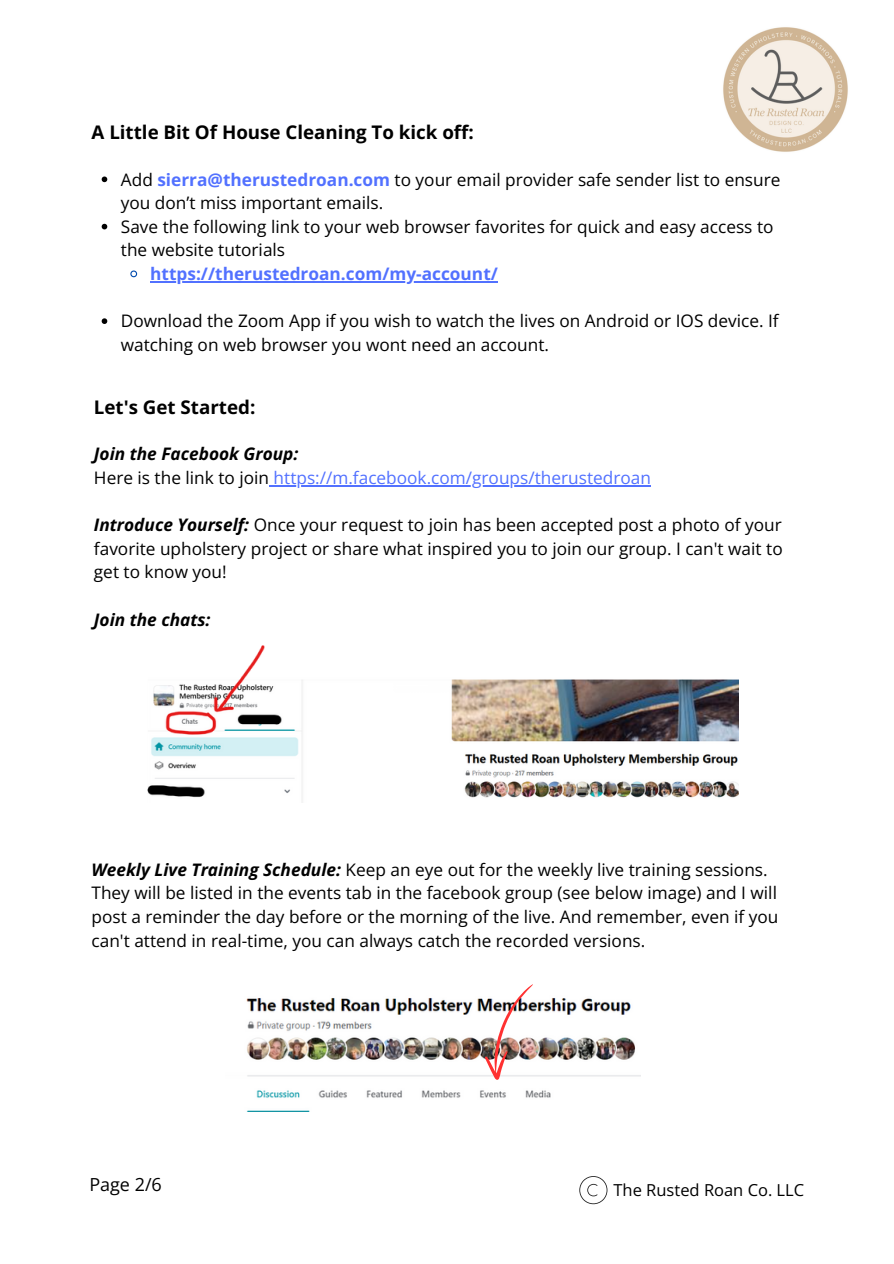
<style>
.page{position:relative;width:894px;height:1264px;background:#fff}
.page>*{position:absolute;margin:0;border:0;box-sizing:border-box;transform-origin:0 0}
.t1{font:700 18.75px "Open Sans";color:#000}
.t2{font:18px "Open Sans";color:#000}
.t3{font:17.25px/23.7px "Open Sans";color:#000}
.t4{font:17.25px/23.7px "Open Sans";color:#5271ff}
.t5{font:700 17.25px "Open Sans";color:#5271ff}
.t6{font:italic 700 17.25px "Open Sans";color:#000}
.t7{font:16.5px "Open Sans";color:#000}
.s1{font-weight:700;color:#5271ff}
.s2{font-weight:700;font-style:italic;color:#000}
.s3{color:#000}
.s4{font-weight:700;font-style:italic}
</style>
<div class="page">
<svg style="left:579px;top:1176px;width:28px;height:28px"></svg>
<img style="left:723px;top:27px;width:125px;height:125px">
<hr style="left:273px;top:485px;width:377px;height:1px;background:#5271ff">
<img style="left:246px;top:998px;width:394px;height:113px">
<img style="left:468px;top:984px;width:88px;height:97px">
<img style="left:147px;top:645px;width:591px;height:158px">
<svg style="left:102px;top:176px;width:5px;height:6px"></svg>
<svg style="left:102px;top:224px;width:5px;height:5px"></svg>
<svg style="left:130px;top:270px;width:8px;height:8px"></svg>
<hr style="left:150px;top:281px;width:348px;height:1px;background:#5271ff">
<svg style="left:102px;top:318px;width:5px;height:6px"></svg>
<p class="t1" style="left:91px;top:119px;width:383px">A Little Bit Of House Cleaning To kick off:</p>
<p class="t3" style="left:121px;top:167px;width:661px">Add <span class="s1">sierra@therustedroan.com</span> to your email provider safe sender list to ensure you don’t miss important emails.</p>
<h1 class="t3" style="left:121px;top:214px;width:654px">Save the following link to your web browser favorites for quick and easy access to the website tutorials</h1>
<h2 class="t5" style="left:150px;top:262px;width:349px">https://therustedroan.com/my-account/</h2>
<h2 class="t3" style="left:121px;top:309px;width:659px">Download the Zoom App if you wish to watch the lives on Android or IOS device. If watching on web browser you wont need an account.</h2>
<p class="t1" style="left:94px;top:394px;width:163px">Let's Get Started:</p>
<h1 class="t4" style="left:94px;top:441px;width:558px"><span class="s2">Join the Facebook Group:<br></span><span class="s3">Here is the link to join</span> https://m.facebook.com/groups/therustedroan</h1>
<p class="t3" style="left:94px;top:512px;width:689px"><span class="s4">Introduce Yourself:</span> Once your request to join has been accepted post a photo of your</p>
<p class="t3" style="left:94px;top:536px;width:690px">favorite upholstery project or share what inspired you to join our group. I can't wait to get to know you!</p>
<p class="t6" style="left:94px;top:607px;width:118px">Join the chats:</p>
<h2 class="t3" style="left:91px;top:857px;width:688px"><span class="s4">Weekly Live Training Schedule:</span> Keep an eye out for the weekly live training sessions.<br>They will be listed in the events tab in the facebook group (see below image) and I will post a reminder the day before or the morning of the live. And remember, even if you can't attend in real-time, you can always catch the recorded versions.</h2>
<p class="t2" style="left:89px;top:1172px;width:74px">Page 2/6</p>
<h1 class="t7" style="left:613px;top:1177px;width:192px">The Rusted Roan Co. LLC</h1>
</div>
